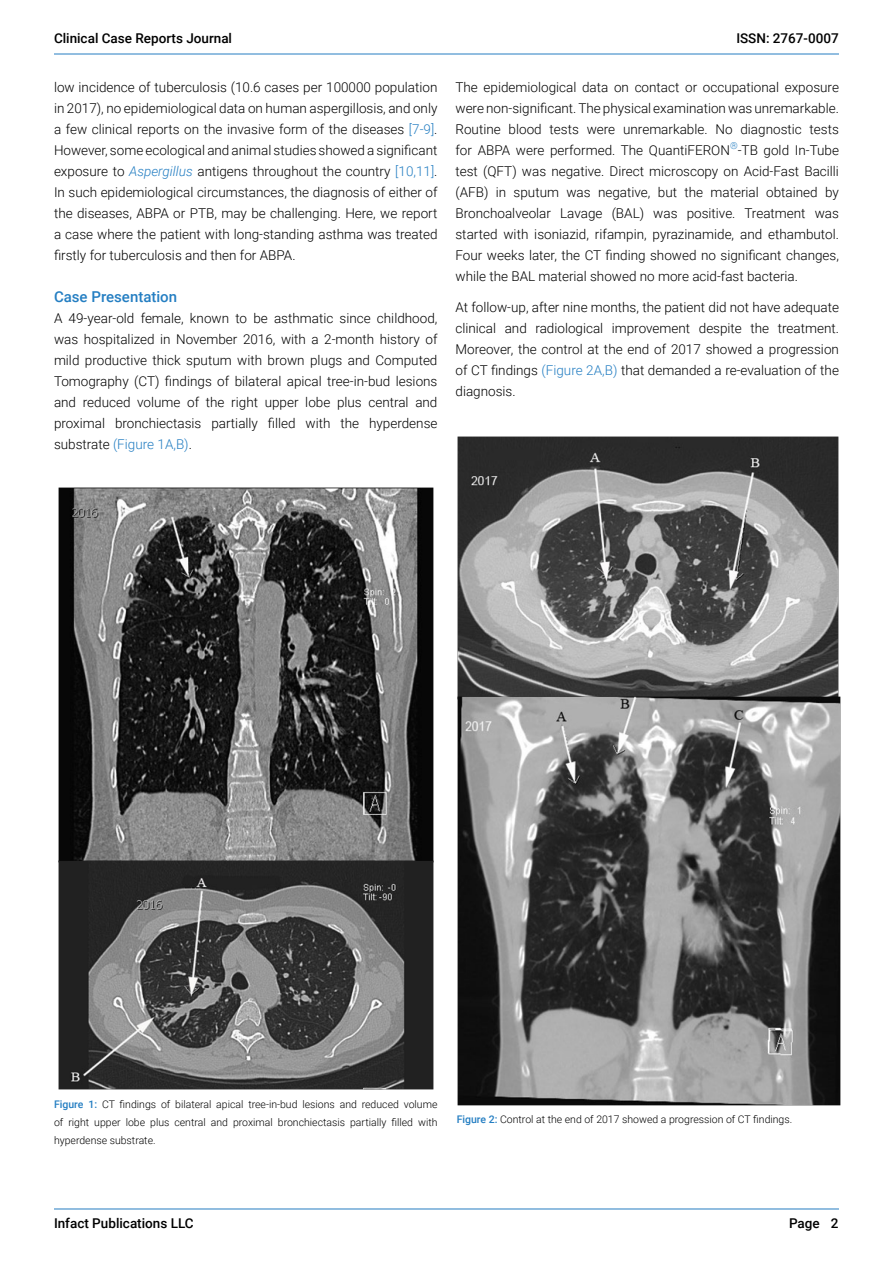
<style>
.page{position:relative;width:893px;height:1263px;background:#fff}
.page>*{position:absolute;margin:0;border:0;box-sizing:border-box;transform-origin:0 0}
.t1{font:500 15px "Roboto";color:#247ec2}
.t2{font:300 13.5px/21px "Roboto";color:#000;text-align:justify}
.t3{font:500 13.5px "Roboto";color:#000}
.t4{font:300 10.5px/18px "Roboto";color:#000;text-align:justify}
.s1{color:#247ec2}
.s2{font-style:italic;color:#247ec2}
.s3{font-weight:500;color:#247ec2}
</style>
<div class="page">
<hr style="left:54px;top:1208px;width:785px;height:1px;background:#267dc2">
<hr style="left:54px;top:54px;width:785px;height:1px;background:#267dc2">
<img style="left:59px;top:487px;width:374px;height:373px">
<img style="left:58px;top:860px;width:376px;height:230px">
<img style="left:458px;top:437px;width:381px;height:259px">
<img style="left:458px;top:696px;width:382px;height:410px">
<p class="t3" style="left:54px;top:29px;width:180px">Clinical Case Reports Journal</p>
<p class="t2" style="left:54px;top:76px;width:385px">low incidence of tuberculosis (10.6 cases per 100000 population in 2017), no epidemiological data on human aspergillosis, and only a few clinical reports on the invasive form of the diseases <span class="s1">[7-9]</span>.<br>However, some ecological and animal studies showed a significant exposure to <span class="s2">Aspergillus</span> antigens throughout the country <span class="s1">[10,11]</span>.<br>In such epidemiological circumstances, the diagnosis of either of the diseases, ABPA or PTB, may be challenging. Here, we report a case where the patient with long-standing asthma was treated firstly for tuberculosis and then for ABPA.</p>
<p class="t1" style="left:54px;top:286px;width:125px">Case Presentation</p>
<p class="t2" style="left:54px;top:307px;width:385px">A 49-year-old female, known to be asthmatic since childhood, was hospitalized in November 2016, with a 2-month history of mild productive thick sputum with brown plugs and Computed Tomography (CT) findings of bilateral apical tree-in-bud lesions and reduced volume of the right upper lobe plus central and proximal bronchiectasis partially filled with the hyperdense substrate <span class="s1">(Figure 1A,B)</span>.</p>
<p class="t3" style="left:736px;top:29px;width:104px">ISSN: 2767-0007</p>
<p class="t2" style="left:455px;top:76px;width:385px">The epidemiological data on contact or occupational exposure were non-significant. The physical examination was unremarkable.<br>Routine blood tests were unremarkable. No diagnostic tests for ABPA were performed. The QuantiFERON<sup>®</sup>-TB gold In-Tube test (QFT) was negative. Direct microscopy on Acid-Fast Bacilli (AFB) in sputum was negative, but the material obtained by Bronchoalveolar Lavage (BAL) was positive. Treatment was started with isoniazid, rifampin, pyrazinamide, and ethambutol.<br>Four weeks later, the CT finding showed no significant changes, while the BAL material showed no more acid-fast bacteria.</p>
<p class="t2" style="left:455px;top:296px;width:385px">At follow-up, after nine months, the patient did not have adequate clinical and radiological improvement despite the treatment.<br>Moreover, the control at the end of 2017 showed a progression of CT findings <span class="s1">(Figure 2A,B)</span> that demanded a re-evaluation of the diagnosis.</p>
<p class="t4" style="left:54px;top:1095px;width:385px"><span class="s3">Figure 1:</span> CT findings of bilateral apical tree-in-bud lesions and reduced volume of right upper lobe plus central and proximal bronchiectasis partially filled with hyperdense substrate.</p>
<p class="t4" style="left:457px;top:1109px;width:337px"><span class="s3">Figure 2:</span> Control at the end of 2017 showed a progression of CT findings.</p>
<p class="t3" style="left:54px;top:1213px;width:141px">Infact Publications LLC</p>
<p class="t3" style="left:789px;top:1213px;width:51px">Page 2</p>
</div>
